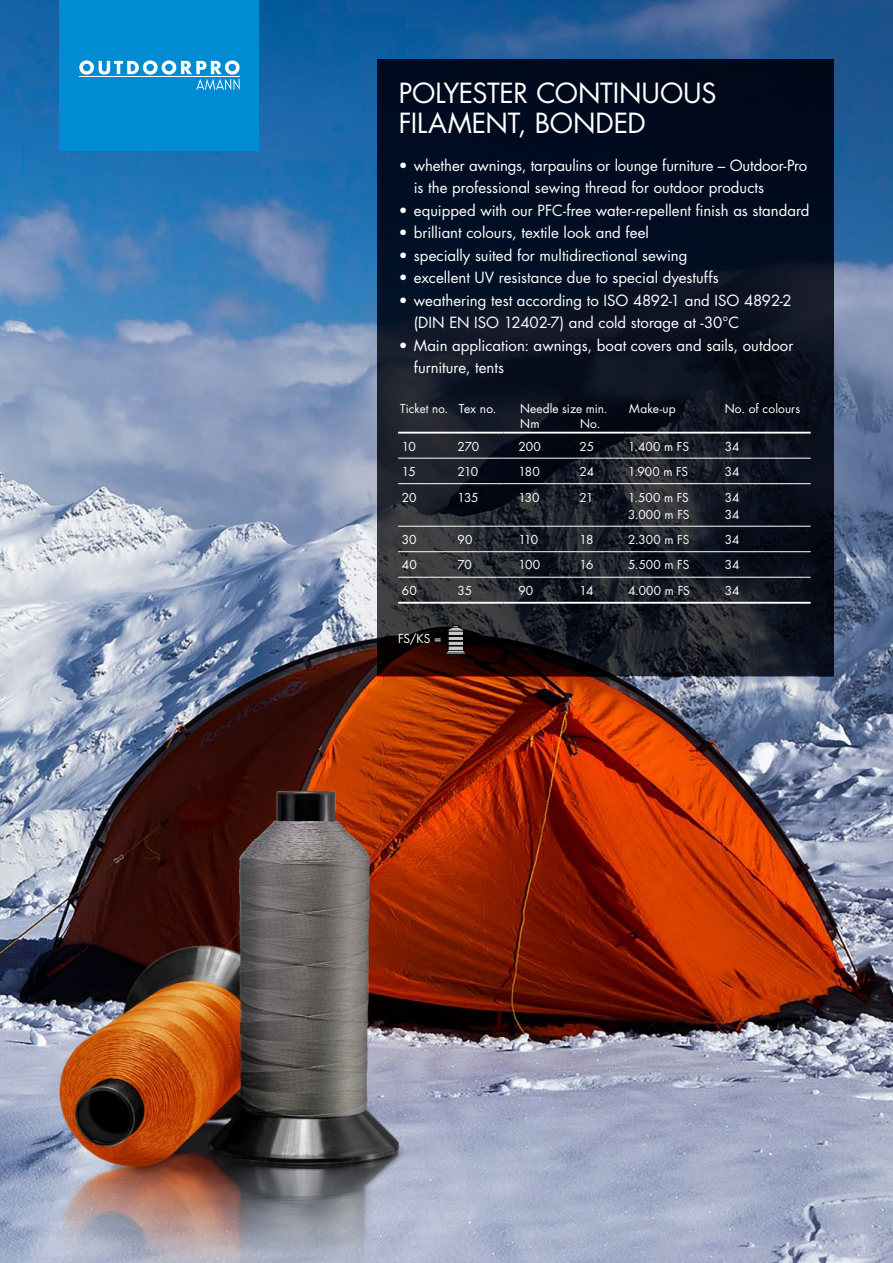
<style>
.page{position:relative;width:893px;height:1263px;background:#fff}
.page>*{position:absolute;margin:0;border:0;box-sizing:border-box;transform-origin:0 0}
.t1{font:27px/30px "Futura Std";letter-spacing:-.01em;color:#fff}
.t2{font:15px/22.5px "Futura Std";color:#fff}
.t3{font:12px "Futura Std";letter-spacing:-.005em;color:#fff}
.t4{font:12px "Futura Std";letter-spacing:-.005em;color:#fff;scale:.96 1}
</style>
<div class="page">
<img style="left:0;top:0;width:893px;height:1263px">
<img style="left:13px;top:749px;width:445px;height:514px">
<div style="left:60px;top:0;width:199px;height:151px;background:#008bd2"></div>
<svg style="left:79px;top:60px;width:161px;height:30px"></svg>
<hr style="left:79px;top:76px;width:161px;height:1px;background:#fff">
<svg style="left:377px;top:60px;width:456px;height:616px;background:#0f1522"></svg>
<svg style="left:446px;top:625px;width:20px;height:29px"></svg>
<hr style="left:398px;top:458px;width:56px;height:1px;background:#fff">
<hr style="left:454px;top:458px;width:50px;height:1px;background:#fff">
<hr style="left:504px;top:458px;width:65px;height:1px;background:#fff">
<hr style="left:569px;top:458px;width:55px;height:1px;background:#fff">
<hr style="left:725px;top:458px;width:86px;height:1px;background:#fff">
<hr style="left:398px;top:483px;width:56px;height:1px;background:#fff">
<hr style="left:454px;top:483px;width:50px;height:1px;background:#fff">
<hr style="left:504px;top:483px;width:65px;height:1px;background:#fff">
<hr style="left:569px;top:483px;width:55px;height:1px;background:#fff">
<hr style="left:725px;top:483px;width:86px;height:1px;background:#fff">
<hr style="left:398px;top:526px;width:56px;height:1px;background:#fff">
<hr style="left:454px;top:526px;width:50px;height:1px;background:#fff">
<hr style="left:504px;top:526px;width:65px;height:1px;background:#fff">
<hr style="left:569px;top:526px;width:55px;height:1px;background:#fff">
<hr style="left:725px;top:526px;width:86px;height:1px;background:#fff">
<hr style="left:398px;top:551px;width:56px;height:1px;background:#fff">
<hr style="left:454px;top:551px;width:50px;height:1px;background:#fff">
<hr style="left:504px;top:551px;width:65px;height:1px;background:#fff">
<hr style="left:569px;top:551px;width:55px;height:1px;background:#fff">
<hr style="left:725px;top:551px;width:86px;height:1px;background:#fff">
<hr style="left:398px;top:577px;width:56px;height:1px;background:#fff">
<hr style="left:454px;top:577px;width:50px;height:1px;background:#fff">
<hr style="left:504px;top:577px;width:65px;height:1px;background:#fff">
<hr style="left:569px;top:577px;width:55px;height:1px;background:#fff">
<hr style="left:725px;top:577px;width:86px;height:1px;background:#fff">
<hr style="left:624px;top:458px;width:101px;height:1px;background:#fff">
<hr style="left:624px;top:483px;width:101px;height:1px;background:#fff">
<hr style="left:624px;top:526px;width:101px;height:1px;background:#fff">
<hr style="left:624px;top:551px;width:101px;height:1px;background:#fff">
<hr style="left:624px;top:577px;width:101px;height:1px;background:#fff">
<hr style="left:398px;top:432px;width:56px;height:2px;background:#fff">
<hr style="left:454px;top:432px;width:50px;height:2px;background:#fff">
<hr style="left:504px;top:432px;width:65px;height:2px;background:#fff">
<hr style="left:569px;top:432px;width:55px;height:2px;background:#fff">
<hr style="left:624px;top:432px;width:101px;height:2px;background:#fff">
<hr style="left:725px;top:432px;width:86px;height:2px;background:#fff">
<hr style="left:398px;top:602px;width:56px;height:2px;background:#fff">
<hr style="left:454px;top:602px;width:50px;height:2px;background:#fff">
<hr style="left:504px;top:602px;width:65px;height:2px;background:#fff">
<hr style="left:569px;top:602px;width:55px;height:2px;background:#fff">
<hr style="left:624px;top:602px;width:101px;height:2px;background:#fff">
<hr style="left:725px;top:602px;width:86px;height:2px;background:#fff">
<h1 class="t1" style="left:399px;top:78px;width:319px">POLYESTER CONTINUOUS<br>FILAMENT, BONDED</h1>
<p class="t2" style="left:414px;top:154px;width:395px;text-indent:-15px">• whether awnings, tarpaulins or lounge furniture – Outdoor-Pro is the professional sewing thread for outdoor products</p>
<p class="t2" style="left:399px;top:199px;width:412px">• equipped with our PFC-free water-repellent finish as standard</p>
<p class="t2" style="left:399px;top:221px;width:252px">• brilliant colours, textile look and feel</p>
<p class="t2" style="left:399px;top:244px;width:290px">• specially suited for multidirectional sewing</p>
<p class="t2" style="left:399px;top:266px;width:321px">• excellent UV resistance due to special dyestuffs</p>
<p class="t2" style="left:414px;top:289px;width:379px;text-indent:-15px">• weathering test according to ISO 4892-1 and ISO 4892-2 (DIN EN ISO 12402-7) and cold storage at -30°C</p>
<p class="t2" style="left:414px;top:334px;width:381px;text-indent:-15px">• Main application: awnings, boat covers and sails, outdoor furniture, tents</p>
<p class="t4" style="left:400px;top:401px;width:102px">Ticket no. Tex no.</p>
<p class="t3" style="left:520px;top:401px;width:89px">Needle size min.</p>
<p class="t3" style="left:629px;top:401px;width:48px">Make-up</p>
<p class="t3" style="left:725px;top:401px;width:77px">No. of colours</p>
<p class="t3" style="left:520px;top:416px;width:21px">Nm</p>
<p class="t3" style="left:580px;top:416px;width:22px">No.</p>
<p class="t3" style="left:402px;top:439px;width:16px">10</p>
<p class="t3" style="left:458px;top:439px;width:23px">270</p>
<p class="t3" style="left:518px;top:439px;width:24px">200</p>
<p class="t3" style="left:580px;top:439px;width:16px">25</p>
<p class="t3" style="left:628px;top:439px;width:62px">1.400 m FS</p>
<p class="t3" style="left:725px;top:439px;width:16px">34</p>
<p class="t3" style="left:402px;top:464px;width:15px">15</p>
<p class="t3" style="left:458px;top:464px;width:22px">210</p>
<p class="t3" style="left:518px;top:464px;width:23px">180</p>
<p class="t3" style="left:580px;top:464px;width:16px">24</p>
<p class="t3" style="left:628px;top:464px;width:62px">1.900 m FS</p>
<p class="t3" style="left:725px;top:464px;width:16px">34</p>
<p class="t3" style="left:402px;top:490px;width:16px">20</p>
<p class="t3" style="left:458px;top:490px;width:23px">135</p>
<p class="t3" style="left:518px;top:490px;width:23px">130</p>
<p class="t3" style="left:580px;top:490px;width:15px">21</p>
<p class="t3" style="left:628px;top:489px;width:62px">1.500 m FS</p>
<p class="t3" style="left:725px;top:489px;width:16px">34</p>
<p class="t3" style="left:628px;top:507px;width:63px">3.000 m FS</p>
<p class="t3" style="left:725px;top:507px;width:16px">34</p>
<p class="t3" style="left:402px;top:532px;width:16px">30</p>
<p class="t3" style="left:458px;top:532px;width:16px">90</p>
<p class="t3" style="left:518px;top:532px;width:21px">110</p>
<p class="t3" style="left:580px;top:532px;width:15px">18</p>
<p class="t3" style="left:628px;top:532px;width:63px">2.300 m FS</p>
<p class="t3" style="left:725px;top:532px;width:16px">34</p>
<p class="t3" style="left:402px;top:557px;width:16px">40</p>
<p class="t3" style="left:458px;top:557px;width:16px">70</p>
<p class="t3" style="left:518px;top:557px;width:23px">100</p>
<p class="t3" style="left:580px;top:557px;width:15px">16</p>
<p class="t3" style="left:628px;top:557px;width:63px">5.500 m FS</p>
<p class="t3" style="left:725px;top:557px;width:16px">34</p>
<p class="t3" style="left:402px;top:583px;width:16px">60</p>
<p class="t3" style="left:458px;top:583px;width:16px">35</p>
<p class="t3" style="left:518px;top:583px;width:16px">90</p>
<p class="t3" style="left:580px;top:583px;width:15px">14</p>
<p class="t3" style="left:628px;top:583px;width:63px">4.000 m FS</p>
<p class="t3" style="left:725px;top:583px;width:16px">34</p>
<p class="t3" style="left:398px;top:631px;width:45px">FS/KS =</p>
</div>
